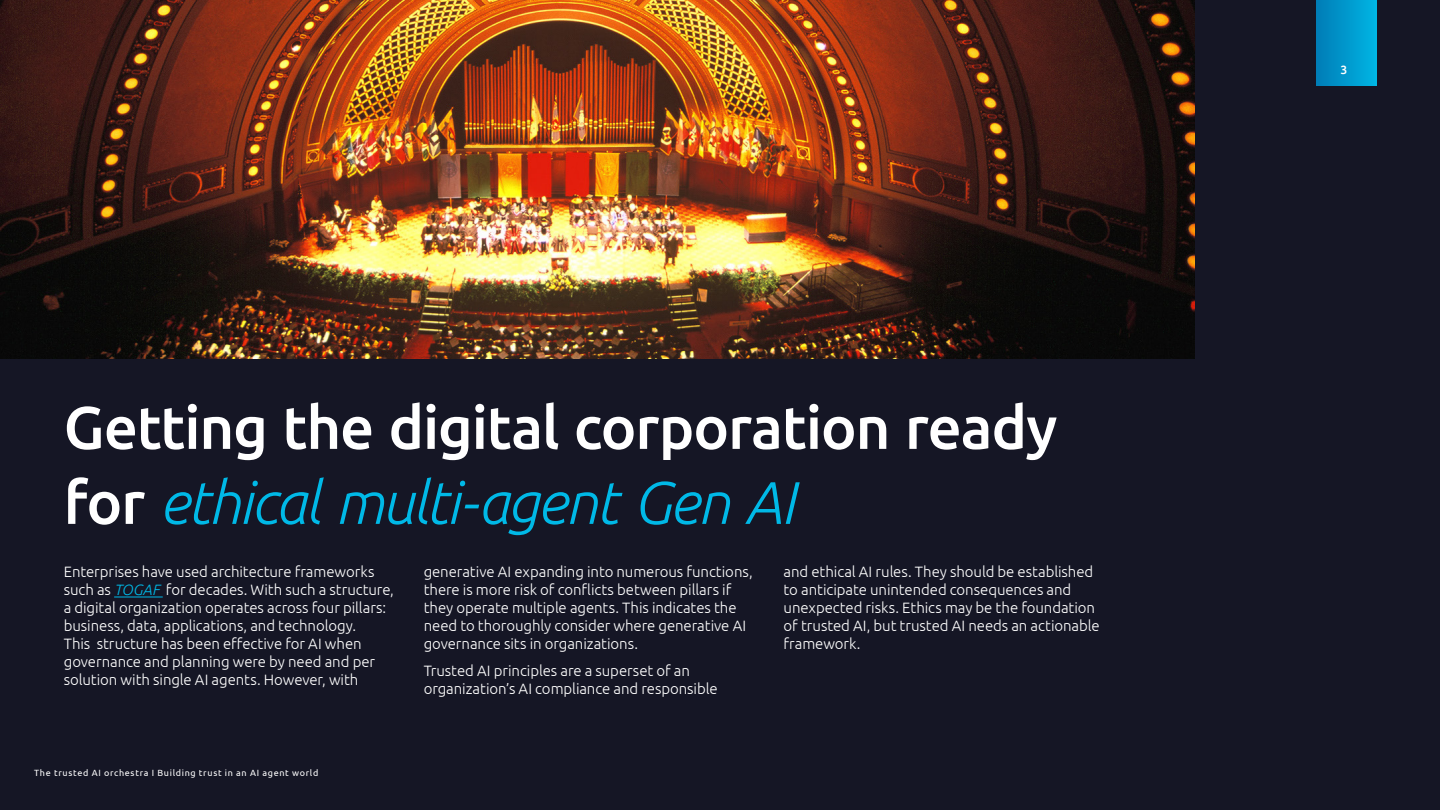
<style>
.page{position:relative;width:1440px;height:810px;background:#151625}
.page>*{position:absolute;margin:0;border:0;box-sizing:border-box;transform-origin:0 0}
.t1{font:500 60px/75px "Ubuntu";letter-spacing:-.02em;color:#fff}
.t2{font:300 15px/18px "Ubuntu";letter-spacing:-.005em;color:#fff}
.t3{font:500 12px "Ubuntu";color:#fff}
.t4{font:9px "Ubuntu";letter-spacing:.075em;color:#fff}
.s1{font-weight:300;font-style:italic;color:#00b9e7}
.s2{font-style:italic;color:#00b9e7}
</style>
<div class="page">
<hr style="left:114px;top:597px;width:49px;height:1px;background:#00b9e7">
<img style="left:0;top:0;width:1194px;height:359px">
<div style="left:1316px;top:0;width:60px;height:85px;background:linear-gradient(to right,#007cb6,#00b4e3)"></div>
<h1 class="t1" style="left:64px;top:388px;width:995px">Getting the digital corporation ready for <span class="s1">ethical multi-agent Gen AI</span></h1>
<p class="t2" style="left:64px;top:562px;width:332px">Enterprises have used architecture frameworks such as <span class="s2">TOGAF</span> for decades. With such a structure, a digital organization operates across four pillars: business, data, applications, and technology.<br>This structure has been effective for AI when governance and planning were by need and per solution with single AI agents. However, with</p>
<p class="t2" style="left:424px;top:562px;width:331px">generative AI expanding into numerous functions, there is more risk of conflicts between pillars if they operate multiple agents. This indicates the need to thoroughly consider where generative AI governance sits in organizations.</p>
<p class="t2" style="left:784px;top:562px;width:318px">and ethical AI rules. They should be established to anticipate unintended consequences and unexpected risks. Ethics may be the foundation of trusted AI, but trusted AI needs an actionable framework.</p>
<p class="t2" style="left:424px;top:661px;width:295px">Trusted AI principles are a superset of an organization’s AI compliance and responsible</p>
<p class="t4" style="left:34px;top:768px;width:286px">The trusted AI orchestra I Building trust in an AI agent world</p>
<p class="t3" style="left:1340px;top:62px;width:8px">3</p>
</div>
